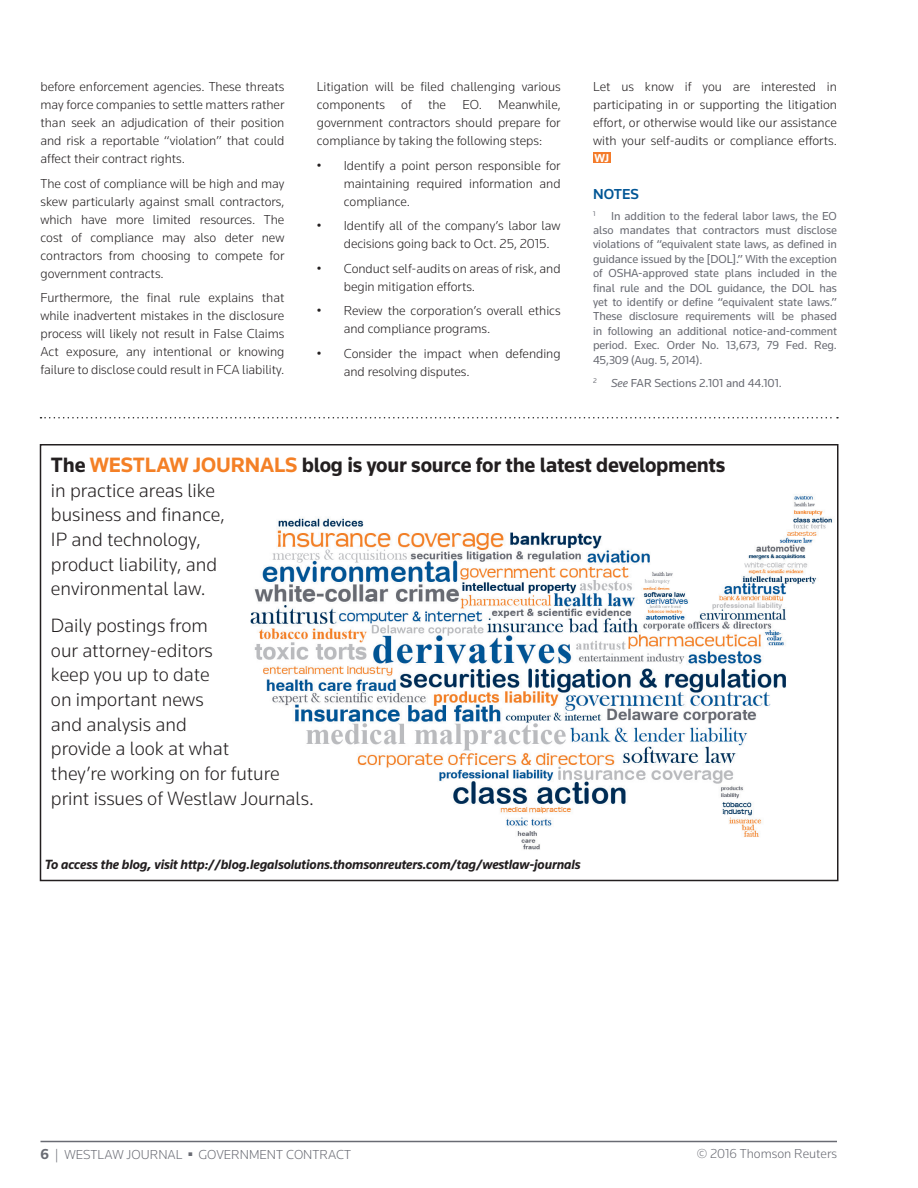
<style>
.page{position:relative;width:918px;height:1188px;background:#fff}
.page>*{position:absolute;margin:0;border:0;box-sizing:border-box;transform-origin:0 0}
.t1{font:700 21.6px "Knowledge";letter-spacing:-.01em;color:#231f20}
.t2{font:300 19.95px/24.6px "Knowledge";color:#231f20}
.t3{font:500 15px "Knowledge";color:#005595}
.t4{font:italic 700 13.8px "Knowledge";letter-spacing:-.01em;color:#231f20}
.t5{font:300 13.5px/18px "Knowledge";color:#231f20;text-align:justify}
.t6{font:300 13.5px "Knowledge";color:#696b73}
.EN{font:12px/14.4px "Knowledge";letter-spacing:-.01em;color:#696b73;text-align:justify}
.t7{font:700 11.85px "Knowledge";color:#fff}
.EN-2{font:7.05px "Knowledge";color:#696b73}
.s1{font-style:italic}
.s2{color:#f48026}
.s3{font-weight:700;font-size:15px}
</style>
<div class="page">
<hr style="left:40px;top:1141px;width:797px;height:1px;background:#696b73">
<div style="left:593px;top:152px;width:18px;height:11px;background:#f47b2a"></div>
<svg style="left:40px;top:417px;width:798px;height:1px"></svg>
<img style="left:250px;top:495px;width:582px;height:355px">
<div style="left:40px;top:444px;width:798px;height:437px;border:2px solid #231f20"></div>
<p class="t5" style="left:41px;top:78px;width:245px">before enforcement agencies. These threats may force companies to settle matters rather than seek an adjudication of their position and risk a reportable “violation” that could affect their contract rights.</p>
<p class="t5" style="left:41px;top:174px;width:245px">The cost of compliance will be high and may skew particularly against small contractors, which have more limited resources. The cost of compliance may also deter new contractors from choosing to compete for government contracts.</p>
<p class="t5" style="left:41px;top:289px;width:245px">Furthermore, the final rule explains that while inadvertent mistakes in the disclosure process will likely not result in False Claims Act exposure, any intentional or knowing failure to disclose could result in FCA liability.</p>
<p class="t5" style="left:317px;top:78px;width:245px">Litigation will be filed challenging various components of the EO. Meanwhile, government contractors should prepare for compliance by taking the following steps:</p>
<p class="t5" style="left:344px;top:156px;width:218px;text-indent:-27px">• Identify a point person responsible for maintaining required information and compliance.</p>
<p class="t5" style="left:344px;top:217px;width:218px;text-indent:-27px">• Identify all of the company’s labor law decisions going back to Oct. 25, 2015.</p>
<p class="t5" style="left:344px;top:259px;width:218px;text-indent:-27px">• Conduct self-audits on areas of risk, and begin mitigation efforts.</p>
<p class="t5" style="left:344px;top:302px;width:218px;text-indent:-27px">• Review the corporation’s overall ethics and compliance programs.</p>
<p class="t5" style="left:344px;top:344px;width:218px;text-indent:-27px">• Consider the impact when defending and resolving disputes.</p>
<p class="t5" style="left:593px;top:78px;width:245px">Let us know if you are interested in participating in or supporting the litigation effort, or otherwise would like our assistance with your self-audits or compliance efforts.</p>
<p class="t7" style="left:594px;top:151px;width:16px">WJ</p>
<h2 class="t3" style="left:593px;top:184px;width:47px">NOTES</h2>
<p class="EN-2" style="left:593px;top:209px;width:4px">1</p>
<p class="EN" style="left:593px;top:208px;width:245px;text-indent:18px">In addition to the federal labor laws, the EO also mandates that contractors must disclose violations of “equivalent state laws, as defined in guidance issued by the [DOL].” With the exception of OSHA-approved state plans included in the final rule and the DOL guidance, the DOL has yet to identify or define “equivalent state laws.” These disclosure requirements will be phased in following an additional notice-and-comment period. Exec. Order No. 13,673, 79 Fed. Reg.<br>45,309 (Aug. 5, 2014).</p>
<p class="EN" style="left:593px;top:376px;width:190px"><sup>2</sup> <span class="s1">See</span> FAR Sections 2.101 and 44.101.</p>
<p class="t1" style="left:51px;top:451px;width:676px">The <span class="s2">WESTLAW JOURNALS</span> blog is your source for the latest developments</p>
<p class="t2" style="left:51px;top:477px;width:175px">in practice areas like business and finance,<br>IP and technology, product liability, and environmental law.</p>
<p class="t2" style="left:51px;top:613px;width:264px">Daily postings from<br>our attorney-editors<br>keep you up to date<br>on important news<br>and analysis and<br>provide a look at what<br>they’re working on for future print issues of Westlaw Journals.</p>
<p class="t4" style="left:45px;top:856px;width:537px">To access the blog, visit http://blog.legalsolutions.thomsonreuters.com/tag/westlaw-journals</p>
<p class="t6" style="left:40px;top:1146px;width:312px"><span class="s3">6</span> | WESTLAW JOURNAL ■ GOVERNMENT CONTRACT</p>
<p class="t6" style="left:697px;top:1145px;width:142px">© 2016 Thomson Reuters</p>
</div>
